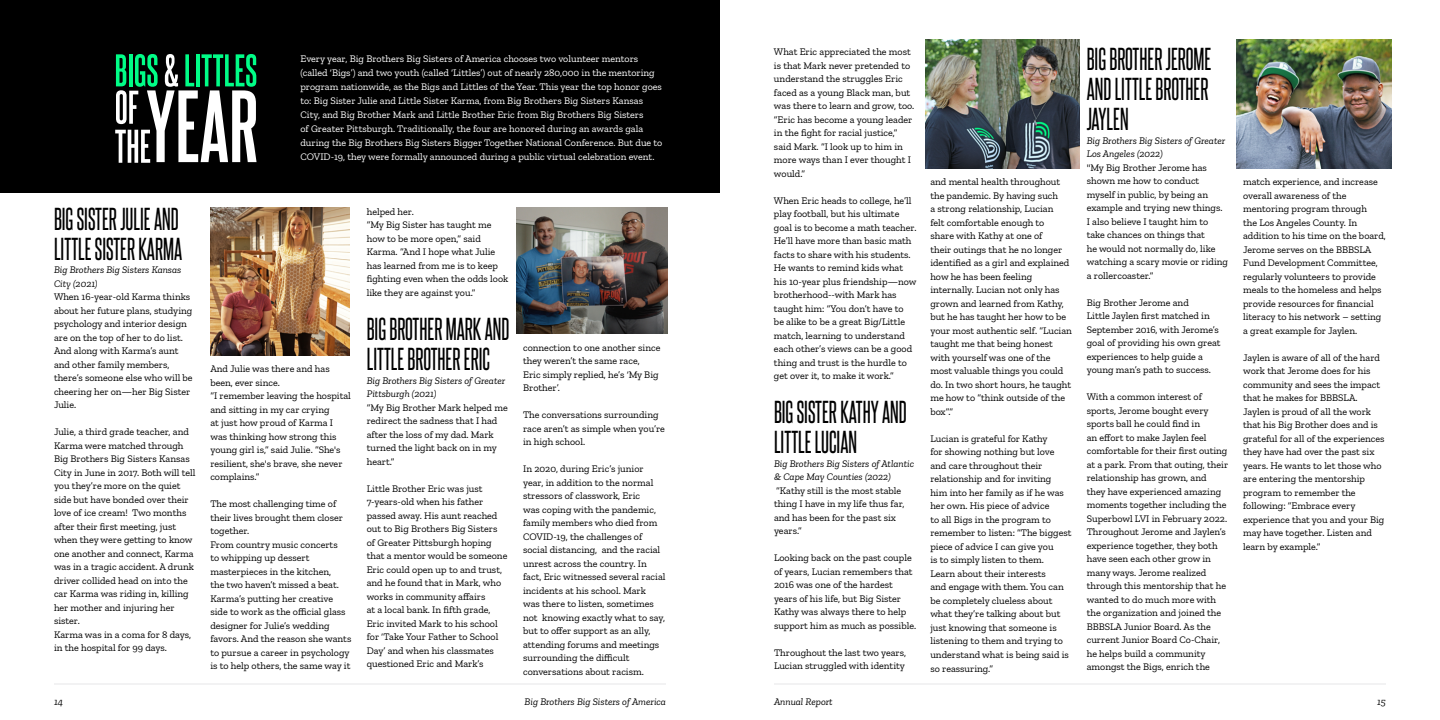
<style>
.page{position:relative;width:1440px;height:720px;background:#fff}
.page>*{position:absolute;margin:0;border:0;box-sizing:border-box;transform-origin:0 0}
.t1{font:27px/30px "Steelfish Rg";color:#000;scale:.9 1}
.t2{font:10px/13.5px "Zilla Slab";color:#000}
.t3{font:10px/14px "Zilla Slab";color:#fff}
.t4{font:italic 10px/13.5px "Zilla Slab";color:#000}
</style>
<div class="page">
<hr style="left:54px;top:684px;width:612px;height:1px;background:#e6e7e8">
<hr style="left:774px;top:684px;width:612px;height:1px;background:#e6e7e8">
<div style="left:0;top:0;width:720px;height:192px;background:#000"></div>
<svg style="left:115px;top:54px;width:142px;height:109px"></svg>
<img style="left:210px;top:207px;width:140px;height:148px">
<img style="left:516px;top:208px;width:152px;height:126px">
<img style="left:1237px;top:40px;width:154px;height:128px">
<img style="left:925px;top:40px;width:155px;height:128px">
<h1 class="t1" style="left:54px;top:202px;width:144px">BIG SISTER JULIE AND<br>LITTLE SISTER KARMA</h1>
<p class="t4" style="left:54px;top:263px;width:129px">Big Brothers Big Sisters Kansas<br>City (2021)</p>
<p class="t2" style="left:54px;top:290px;width:140px">When 16-year-old Karma thinks about her future plans, studying psychology and interior design are on the top of her to do list.<br>And along with Karma’s aunt and other family members, there’s someone else who will be cheering her on—her Big Sister<br>Julie.</p>
<p class="t2" style="left:54px;top:425px;width:143px">Julie, a third grade teacher, and<br>Karma were matched through<br>Big Brothers Big Sisters Kansas<br>City in June in 2017. Both will tell you they’re more on the quiet side but have bonded over their love of ice cream! Two months after their first meeting, just when they were getting to know one another and connect, Karma was in a tragic accident. A drunk driver collided head on into the car Karma was riding in, killing her mother and injuring her sister.<br>Karma was in a coma for 8 days, in the hospital for 99 days.</p>
<p class="t3" style="left:300px;top:52px;width:363px">Every year, Big Brothers Big Sisters of America chooses two volunteer mentors (called ‘Bigs’) and two youth (called ‘Littles’) out of nearly 280,000 in the mentoring program nationwide, as the Bigs and Littles of the Year. This year the top honor goes to: Big Sister Julie and Little Sister Karma, from Big Brothers Big Sisters Kansas City, and Big Brother Mark and Little Brother Eric from Big Brothers Big Sisters<br>of Greater Pittsburgh. Traditionally, the four are honored during an awards gala during the Big Brothers Big Sisters Bigger Together National Conference. But due to COVID-19, they were formally announced during a public virtual celebration event.</p>
<p class="t2" style="left:774px;top:45px;width:142px">What Eric appreciated the most is that Mark never pretended to understand the struggles Eric faced as a young Black man, but was there to learn and grow, too. “Eric has become a young leader in the fight for racial justice,” said Mark. “I look up to him in more ways than I ever thought I would.”</p>
<p class="t2" style="left:774px;top:194px;width:144px">When Eric heads to college, he’ll play football, but his ultimate goal is to become a math teacher.<br>He’ll have more than basic math facts to share with his students.<br>He wants to remind kids what his 10-year plus friendship—now brotherhood--with Mark has taught him: “You don’t have to<br>be alike to be a great Big/Little match, learning to understand each other’s views can be a good thing and trust is the hurdle to get over it, to make it work.”</p>
<h1 class="t1" style="left:774px;top:395px;width:149px">BIG SISTER KATHY AND<br>LITTLE LUCIAN</h1>
<p class="t4" style="left:774px;top:457px;width:142px">Big Brothers Big Sisters of Atlantic &amp; Cape May Counties (2022)</p>
<p class="t2" style="left:774px;top:484px;width:132px">“Kathy still is the most stable thing I have in my life thus far, and has been for the past six years.”</p>
<p class="t2" style="left:774px;top:551px;width:144px">Looking back on the past couple of years, Lucian remembers that<br>2016 was one of the hardest years of his life, but Big Sister<br>Kathy was always there to help support him as much as possible.</p>
<p class="t2" style="left:774px;top:646px;width:134px">Throughout the last two years,<br>Lucian struggled with identity</p>
<p class="t2" style="left:367px;top:205px;width:143px">helped her.<br>“My Big Sister has taught me how to be more open,” said<br>Karma. “And I hope what Julie has learned from me is to keep fighting even when the odds look like they are against you.”</p>
<h1 class="t1" style="left:367px;top:312px;width:160px">BIG BROTHER MARK AND<br>LITTLE BROTHER ERIC</h1>
<p class="t4" style="left:367px;top:374px;width:140px">Big Brothers Big Sisters of Greater<br>Pittsburgh (2021)</p>
<p class="t2" style="left:367px;top:401px;width:142px">“My Big Brother Mark helped me redirect the sadness that I had after the loss of my dad. Mark turned the light back on in my heart.”</p>
<p class="t2" style="left:367px;top:482px;width:142px">Little Brother Eric was just<br>7-years-old when his father passed away. His aunt reached out to Big Brothers Big Sisters of Greater Pittsburgh hoping that a mentor would be someone<br>Eric could open up to and trust, and he found that in Mark, who works in community affairs<br>at a local bank. In fifth grade,<br>Eric invited Mark to his school for ‘Take Your Father to School<br>Day’ and when his classmates questioned Eric and Mark’s</p>
<p class="t2" style="left:523px;top:341px;width:139px">connection to one another since they weren’t the same race,<br>Eric simply replied, he’s ‘My Big<br>Brother’.</p>
<p class="t2" style="left:523px;top:408px;width:143px">The conversations surrounding race aren’t as simple when you’re in high school.</p>
<p class="t2" style="left:523px;top:462px;width:144px">In 2020, during Eric’s junior year, in addition to the normal stressors of classwork, Eric<br>was coping with the pandemic, family members who died from<br>COVID-19, the challenges of social distancing, and the racial unrest across the country. In fact, Eric witnessed several racial incidents at his school. Mark<br>was there to listen, sometimes not knowing exactly what to say, but to offer support as an ally, attending forums and meetings surrounding the difficult conversations about racism.</p>
<p class="t2" style="left:210px;top:362px;width:142px">And Julie was there and has been, ever since.<br>“I remember leaving the hospital and sitting in my car crying<br>at just how proud of Karma I was thinking how strong this young girl is,” said Julie. “She's resilient, she's brave, she never complains.”</p>
<p class="t2" style="left:210px;top:497px;width:143px">The most challenging time of their lives brought them closer together.<br>From country music concerts<br>to whipping up dessert masterpieces in the kitchen,<br>the two haven’t missed a beat.<br>Karma’s putting her creative side to work as the official glass designer for Julie’s wedding favors. And the reason she wants to pursue a career in psychology is to help others, the same way it</p>
<p class="t2" style="left:930px;top:175px;width:143px">and mental health throughout the pandemic. By having such<br>a strong relationship, Lucian<br>felt comfortable enough to<br>share with Kathy at one of<br>their outings that he no longer identified as a girl and explained how he has been feeling internally. Lucian not only has grown and learned from Kathy, but he has taught her how to be your most authentic self. “Lucian taught me that being honest with yourself was one of the most valuable things you could do. In two short hours, he taught me how to “think outside of the box”.”</p>
<p class="t2" style="left:930px;top:432px;width:143px">Lucian is grateful for Kathy<br>for showing nothing but love and care throughout their relationship and for inviting<br>him into her family as if he was her own. His piece of advice<br>to all Bigs in the program to remember to listen: “The biggest piece of advice I can give you<br>is to simply listen to them.<br>Learn about their interests<br>and engage with them. You can be completely clueless about what they’re talking about but just knowing that someone is listening to them and trying to understand what is being said is so reassuring.”</p>
<h1 class="t1" style="left:1087px;top:42px;width:140px;text-align:justify">BIG BROTHER JEROME AND LITTLE BROTHER JAYLEN</h1>
<p class="t4" style="left:1087px;top:134px;width:140px">Big Brothers Big Sisters of Greater<br>Los Angeles (2022)</p>
<p class="t2" style="left:1087px;top:161px;width:143px">"My Big Brother Jerome has shown me how to conduct myself in public, by being an example and trying new things.<br>I also believe I taught him to take chances on things that<br>he would not normally do, like watching a scary movie or riding a rollercoaster.”</p>
<p class="t2" style="left:1087px;top:296px;width:135px">Big Brother Jerome and<br>Little Jaylen first matched in<br>September 2016, with Jerome’s goal of providing his own great experiences to help guide a young man’s path to success.</p>
<p class="t2" style="left:1087px;top:390px;width:143px">With a common interest of sports, Jerome bought every sports ball he could find in<br>an effort to make Jaylen feel comfortable for their first outing at a park. From that outing, their relationship has grown, and<br>they have experienced amazing moments together including the<br>Superbowl LVI in February 2022.<br>Throughout Jerome and Jaylen’s experience together, they both have seen each other grow in many ways. Jerome realized through this mentorship that he wanted to do much more with the organization and joined the<br>BBBSLA Junior Board. As the current Junior Board Co-Chair, he helps build a community amongst the Bigs, enrich the</p>
<p class="t2" style="left:1243px;top:175px;width:144px">match experience, and increase overall awareness of the mentoring program through<br>the Los Angeles County. In addition to his time on the board,<br>Jerome serves on the BBBSLA<br>Fund Development Committee, regularly volunteers to provide meals to the homeless and helps provide resources for financial literacy to his network – setting a great example for Jaylen.</p>
<p class="t2" style="left:1243px;top:351px;width:143px">Jaylen is aware of all of the hard work that Jerome does for his community and sees the impact that he makes for BBBSLA.<br>Jaylen is proud of all the work that his Big Brother does and is grateful for all of the experiences they have had over the past six years. He wants to let those who are entering the mentorship program to remember the following: “Embrace every experience that you and your Big may have together. Listen and learn by example.”</p>
<p class="t4" style="left:54px;top:695px;width:11px">14</p>
<p class="t4" style="left:525px;top:695px;width:143px">Big Brothers Big Sisters of America</p>
<p class="t4" style="left:774px;top:695px;width:60px">Annual Report</p>
<p class="t4" style="left:1377px;top:695px;width:10px">15</p>
</div>
